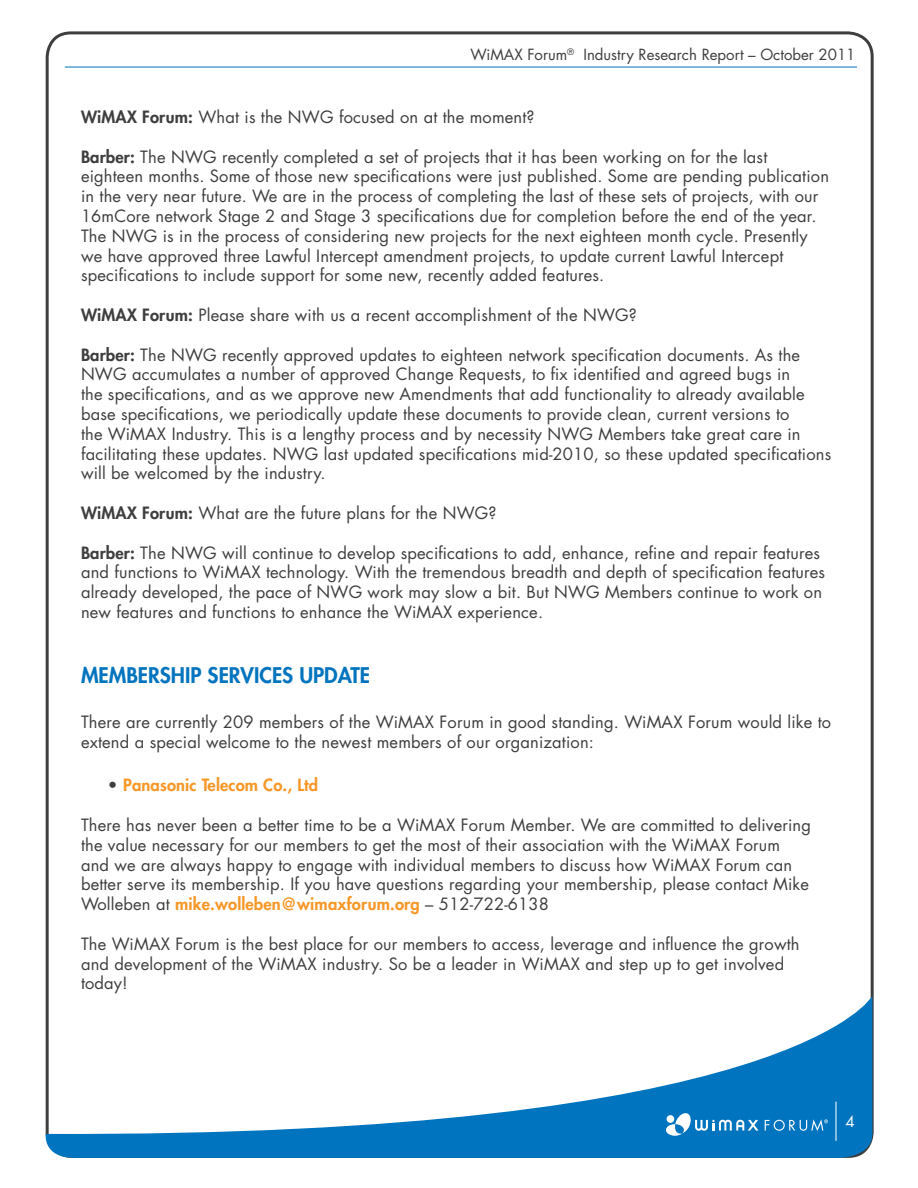
<style>
.page{position:relative;width:918px;height:1188px;background:#fff}
.page>*{position:absolute;margin:0;border:0;box-sizing:border-box;transform-origin:0 0}
.t1{font:800 21px "Futura Std";color:#0074be}
.t2{font:16.5px/19.8px "Futura Std";letter-spacing:.01em;color:#3e3e3f}
.t3{font:800 16.5px "Futura Std";letter-spacing:.01em;color:#f79727}
.t4{font:15px "Futura Std";color:#3e3e3f}
.t5{font:15px "Futura Std";color:#fff}
.s1{font-weight:800}
.s2{font-weight:400;color:#3e3e3f}
.s3{font-weight:800;color:#f79727}
</style>
<div class="page">
<hr style="left:65px;top:67px;width:792px;height:1px;background:#0074be">
<svg style="left:45px;top:996px;width:827px;height:162px"></svg>
<svg style="left:666px;top:1112px;width:93px;height:24px"></svg>
<svg style="left:765px;top:1119px;width:63px;height:12px"></svg>
<hr style="left:835px;top:1102px;width:2px;height:39px;background:#fff">
<p class="t4" style="left:470px;top:44px;width:387px">WiMAX Forum<sup>®</sup> Industry Research Report – October 2011</p>
<p class="t2" style="left:81px;top:107px;width:455px"><span class="s1">WiMAX Forum:</span> What is the NWG focused on at the moment?</p>
<p class="t2" style="left:81px;top:147px;width:750px"><span class="s1">Barber:</span> The NWG recently completed a set of projects that it has been working on for the last eighteen months. Some of those new specifications were just published. Some are pending publication in the very near future. We are in the process of completing the last of these sets of projects, with our 16mCore network Stage 2 and Stage 3 specifications due for completion before the end of the year.<br>The NWG is in the process of considering new projects for the next eighteen month cycle. Presently we have approved three Lawful Intercept amendment projects, to update current Lawful Intercept specifications to include support for some new, recently added features.</p>
<p class="t2" style="left:81px;top:305px;width:558px"><span class="s1">WiMAX Forum:</span> Please share with us a recent accomplishment of the NWG?</p>
<p class="t2" style="left:81px;top:345px;width:752px"><span class="s1">Barber:</span> The NWG recently approved updates to eighteen network specification documents. As the NWG accumulates a number of approved Change Requests, to fix identified and agreed bugs in<br>the specifications, and as we approve new Amendments that add functionality to already available base specifications, we periodically update these documents to provide clean, current versions to<br>the WiMAX Industry. This is a lengthy process and by necessity NWG Members take great care in facilitating these updates. NWG last updated specifications mid-2010, so these updated specifications will be welcomed by the industry.</p>
<p class="t2" style="left:81px;top:503px;width:417px"><span class="s1">WiMAX Forum:</span> What are the future plans for the NWG?</p>
<p class="t2" style="left:81px;top:543px;width:746px"><span class="s1">Barber:</span> The NWG will continue to develop specifications to add, enhance, refine and repair features and functions to WiMAX technology. With the tremendous breadth and depth of specification features already developed, the pace of NWG work may slow a bit. But NWG Members continue to work on new features and functions to enhance the WiMAX experience.</p>
<p class="t1" style="left:81px;top:662px;width:291px">MEMBERSHIP SERVICES UPDATE</p>
<p class="t2" style="left:81px;top:712px;width:752px">There are currently 209 members of the WiMAX Forum in good standing. WiMAX Forum would like to extend a special welcome to the newest members of our organization:</p>
<p class="t3" style="left:108px;top:775px;width:212px"><span class="s2">•</span> Panasonic Telecom Co., Ltd</p>
<p class="t2" style="left:81px;top:815px;width:732px">There has never been a better time to be a WiMAX Forum Member. We are committed to delivering the value necessary for our members to get the most of their association with the WiMAX Forum and we are always happy to engage with individual members to discuss how WiMAX Forum can better serve its membership. If you have questions regarding your membership, please contact Mike Wolleben at <span class="s3">mike.wolleben@wimaxforum.org</span> – 512-722-6138</p>
<p class="t2" style="left:81px;top:934px;width:720px">The WiMAX Forum is the best place for our members to access, leverage and influence the growth and development of the WiMAX industry. So be a leader in WiMAX and step up to get involved today!</p>
<p class="t5" style="left:845px;top:1112px;width:11px">4</p>
</div>
